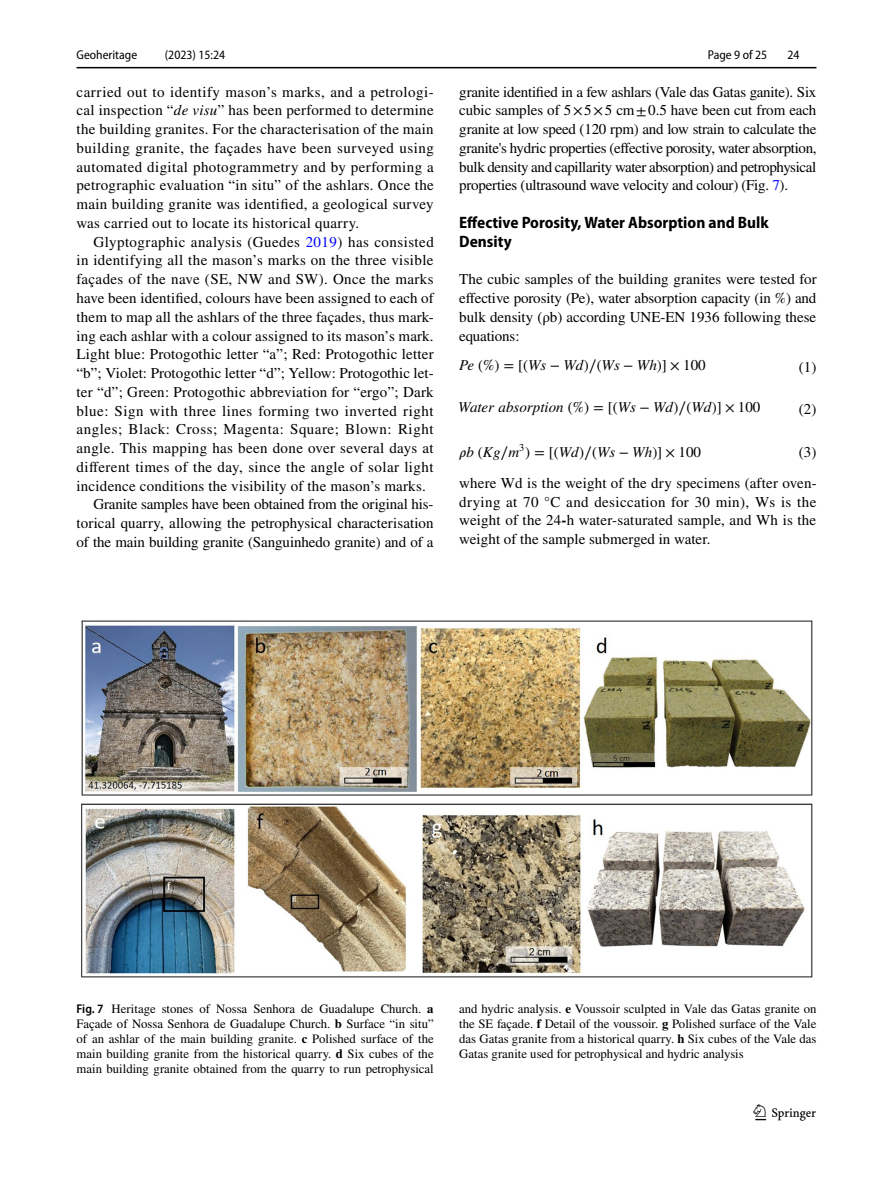
<style>
.page{position:relative;width:893px;height:1187px;background:#fff}
.page>*{position:absolute;margin:0;border:0;box-sizing:border-box;transform-origin:0 0}
.t1{font:22.5px "Springnew Regular 3";color:#000}
.t2{font:700 semi-condensed 16.5px/18.8px "Myriad Pro";color:#000}
.t3{font:15px/18.8px "STIX";letter-spacing:.01em;color:#000;text-align:justify}
.t4{font:15px "STIX";letter-spacing:.035em;color:#000}
.t5{font:15px "STIX";letter-spacing:-.015em;color:#000}
.t6{font:15px "STIX";letter-spacing:.03em;color:#000}
.t7{font:15px "STIX General Italic 3";color:#000}
.t8{font:15px "STIX Math";color:#000}
.t9{font:15px "STIX Math Regular 2";color:#000}
.t10{font:12.75px/15px "STIX";color:#000;text-align:justify}
.t11{font:semi-condensed 12.75px "Myriad Pro";color:#000}
.s1{font-style:italic}
.s2{color:#00f}
.s3{font-family:"STIX General Italic 2"}
.s4{font-family:"STIX General Regular 3"}
.s5{font-family:"STIX Math Regular 3"}
.s6{font-family:"STIX General"}
.s7{font-family:"STIX General";font-style:italic}
.s8{font-family:"STIX General Regular 2"}
.s9{font-weight:700}
.s10{font-family:"Myriad Pro";font-weight:600;font-stretch:semi-condensed}
</style>
<div class="page">
<hr style="left:77px;top:67px;width:739px;height:1px;background:#000">
<img style="left:81px;top:620px;width:731px;height:357px">
<p class="t11" style="left:77px;top:48px;width:62px">Geoheritage</p>
<p class="t11" style="left:165px;top:48px;width:62px">(2023) 15:24</p>
<p class="t3" style="left:77px;top:83px;width:359px">carried out to identify mason’s marks, and a petrologi&shy;cal inspection “<span class="s1">de visu</span>” has been performed to determine the building granites. For the characterisation of the main building granite, the façades have been surveyed using automated digital photogrammetry and by performing a petrographic evaluation “in situ” of the ashlars. Once the main building granite was identified, a geological survey was carried out to locate its historical quarry.</p>
<p class="t6" style="left:94px;top:231px;width:342px">Glyptographic analysis (Guedes <span class="s2">2019</span>) has consisted</p>
<p class="t3" style="left:77px;top:252px;width:358px">in identifying all the mason’s marks on the three visible</p>
<p class="t3" style="left:77px;top:271px;width:359px">façades of the nave (SE, NW and SW). Once the marks</p>
<p class="t3" style="left:77px;top:289px;width:359px">have been identified, colours have been assigned to each of</p>
<p class="t3" style="left:77px;top:308px;width:359px">them to map all the ashlars of the three façades, thus mark-</p>
<p class="t3" style="left:77px;top:327px;width:359px">ing each ashlar with a colour assigned to its mason’s mark.</p>
<p class="t3" style="left:77px;top:346px;width:359px">Light blue: Protogothic letter “a”; Red: Protogothic letter</p>
<p class="t3" style="left:77px;top:364px;width:359px">“b”; Violet: Protogothic letter “d”; Yellow: Protogothic let-</p>
<p class="t3" style="left:77px;top:383px;width:359px">ter “d”; Green: Protogothic abbreviation for “ergo”; Dark</p>
<p class="t4" style="left:77px;top:400px;width:359px">blue: Sign with three lines forming two inverted right</p>
<p class="t4" style="left:77px;top:419px;width:359px">angles; Black: Cross; Magenta: Square; Blown: Right</p>
<p class="t3" style="left:77px;top:439px;width:359px">angle. This mapping has been done over several days at</p>
<p class="t3" style="left:77px;top:458px;width:358px">different times of the day, since the angle of solar light</p>
<p class="t3" style="left:77px;top:477px;width:351px">incidence conditions the visibility of the mason’s marks.</p>
<p class="t5" style="left:94px;top:494px;width:341px">Granite samples have been obtained from the original his-</p>
<p class="t3" style="left:77px;top:514px;width:359px">torical quarry, allowing the petrophysical characterisation</p>
<p class="t3" style="left:77px;top:533px;width:358px">of the main building granite (Sanguinhedo granite) and of a</p>
<p class="t11" style="left:708px;top:48px;width:61px">Page 9 of 25</p>
<p class="t11" style="left:787px;top:48px;width:14px">24</p>
<p class="t3" style="left:459px;top:83px;width:359px">granite identified in a few ashlars (Vale das Gatas ganite). Six cubic samples of 5×5×5 cm±0.5 have been cut from each granite at low speed (120 rpm) and low strain to calculate the granite's hydric properties (effective porosity, water absorption, bulk density and capillarity water absorption) and petrophysical properties (ultrasound wave velocity and colour) (Fig. <span class="s2">7</span>).</p>
<p class="t2" style="left:459px;top:213px;width:311px">Effective Porosity, Water Absorption and Bulk<br>Density</p>
<p class="t3" style="left:459px;top:271px;width:359px">The cubic samples of the building granites were tested for effective porosity (Pe), water absorption capacity (in %) and bulk density (ρb) according UNE-EN 1936 following these equations:</p>
<p class="t9" style="left:459px;top:359px;width:248px"><span class="s3">Pe</span> (%) = [(<span class="s3">Ws</span> − <span class="s3">Wd</span>)∕(<span class="s3">Ws</span> − <span class="s3">Wh</span>)] × <span class="s4">100</span></p>
<p class="t3" style="left:799px;top:358px;width:19px">(1)</p>
<p class="t7" style="left:458px;top:402px;width:304px">Water absorption <span class="s5">(%) = [(</span>Ws <span class="s5">−</span> Wd<span class="s5">)∕(</span>Wd<span class="s5">)] ×</span> <span class="s6">100</span></p>
<p class="t3" style="left:799px;top:400px;width:19px">(2)</p>
<p class="t8" style="left:459px;top:446px;width:244px"><span class="s1">𝜌</span><span class="s7">b</span> (<span class="s7">Kg</span>∕<span class="s7">m</span><sup>3</sup>) = [(<span class="s7">Wd</span>)∕(<span class="s7">Ws</span> − <span class="s7">Wh</span>)] × <span class="s8">100</span></p>
<p class="t3" style="left:799px;top:444px;width:19px">(3)</p>
<p class="t3" style="left:459px;top:474px;width:359px">where Wd is the weight of the dry specimens (after oven&shy;drying at 70 °C and desiccation for 30 min), Ws is the weight of the 24<span class="s9">-</span>h water-saturated sample, and Wh is the weight of the sample submerged in water.</p>
<p class="t10" style="left:77px;top:1001px;width:359px"><span class="s10">Fig. 7</span> Heritage stones of Nossa Senhora de Guadalupe Church. <span class="s9">a </span>Façade of Nossa Senhora de Guadalupe Church. <span class="s9">b</span> Surface “in situ” of an ashlar of the main building granite. <span class="s9">c</span> Polished surface of the main building granite from the historical quarry. <span class="s9">d</span> Six cubes of the main building granite obtained from the quarry to run petrophysical</p>
<p class="t10" style="left:459px;top:1001px;width:359px">and hydric analysis. <span class="s9">e</span> Voussoir sculpted in Vale das Gatas granite on the SE façade. <span class="s9">f</span> Detail of the voussoir. <span class="s9">g</span> Polished surface of the Vale das Gatas granite from a historical quarry. <span class="s9">h</span> Six cubes of the Vale das Gatas granite used for petrophysical and hydric analysis</p>
<h1 class="t1" style="left:755px;top:1104px;width:62px">1 3</h1>
</div>
